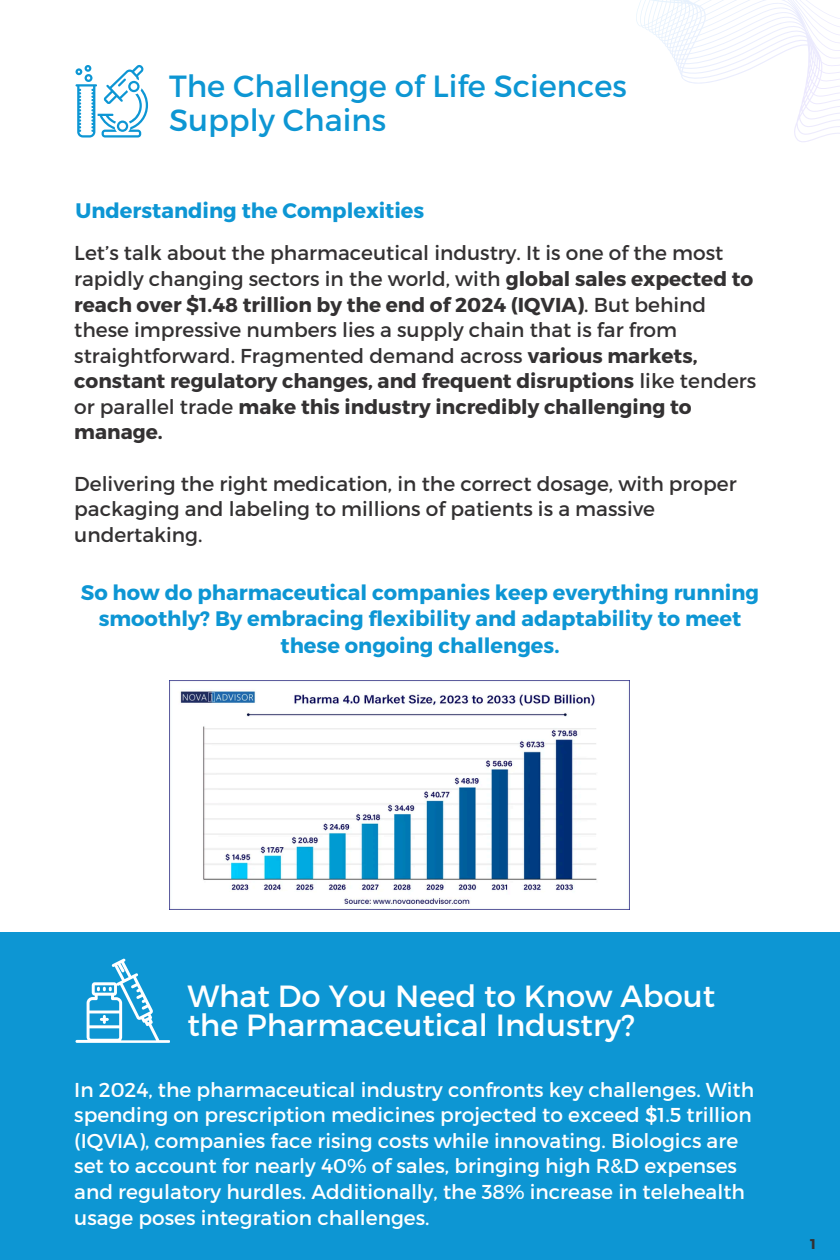
<style>
.page{position:relative;width:840px;height:1260px;background:#fff}
.page>*{position:absolute;margin:0;border:0;box-sizing:border-box;transform-origin:0 0}
.t1{font:30.62px/29.6px "Montserrat";color:#fff}
.t2{font:30.62px/33.4px "Montserrat";color:#0d96d3}
.t3{font:700 21px/26.9px "Montserrat";color:#0d96d4;text-align:center}
.t4{font:20.12px/25.6px "Montserrat";color:#333132}
.t5{font:20.12px/25.6px "Montserrat";color:#fff}
.t6{font:700 14.09px "Montserrat";color:#333132}
.s1{font-weight:700}
</style>
<div class="page">
<svg style="left:636px;top:0;width:204px;height:142px"></svg>
<svg style="left:76px;top:65px;width:72px;height:73px"></svg>
<div style="left:0;top:932px;width:840px;height:328px;background:#0d96d3"></div>
<svg style="left:75px;top:958px;width:95px;height:85px"></svg>
<img style="left:169px;top:680px;width:460px;height:230px">
<h1 class="t2" style="left:169px;top:68px;width:459px">The Challenge of Life Sciences<br>Supply Chains</h1>
<p class="t3" style="left:75px;top:196px;width:350px">Understanding the Complexities</p>
<h2 class="t4" style="left:74px;top:239px;width:684px">Let’s talk about the pharmaceutical industry. It is one of the most rapidly changing sectors in the world, with <span class="s1">global sales expected to reach over $1.48 trillion by the end of 2024 (IQVIA)</span>. But behind these impressive numbers lies a supply chain that is far from straightforward. Fragmented demand across <span class="s1">various markets, constant regulatory changes, and frequent disruptions</span> like tenders or parallel trade <span class="s1">make this industry incredibly challenging to manage.</span></h2>
<p class="t4" style="left:74px;top:470px;width:664px">Delivering the right medication, in the correct dosage, with proper packaging and labeling to millions of patients is a massive undertaking.</p>
<h2 class="t3" style="left:81px;top:578px;width:680px">So how do pharmaceutical companies keep everything running smoothly? By embracing flexibility and adaptability to meet these ongoing challenges.</h2>
<p class="t1" style="left:187px;top:980px;width:530px">What Do You Need to Know About the Pharmaceutical Industry?</p>
<p class="t5" style="left:74px;top:1076px;width:681px">In 2024, the pharmaceutical industry confronts key challenges. With spending on prescription medicines projected to exceed $1.5 trillion (IQVIA), companies face rising costs while innovating. Biologics are set to account for nearly 40% of sales, bringing high R&amp;D expenses and regulatory hurdles. Additionally, the 38% increase in telehealth usage poses integration challenges.</p>
<p class="t6" style="left:810px;top:1235px;width:7px">1</p>
</div>
